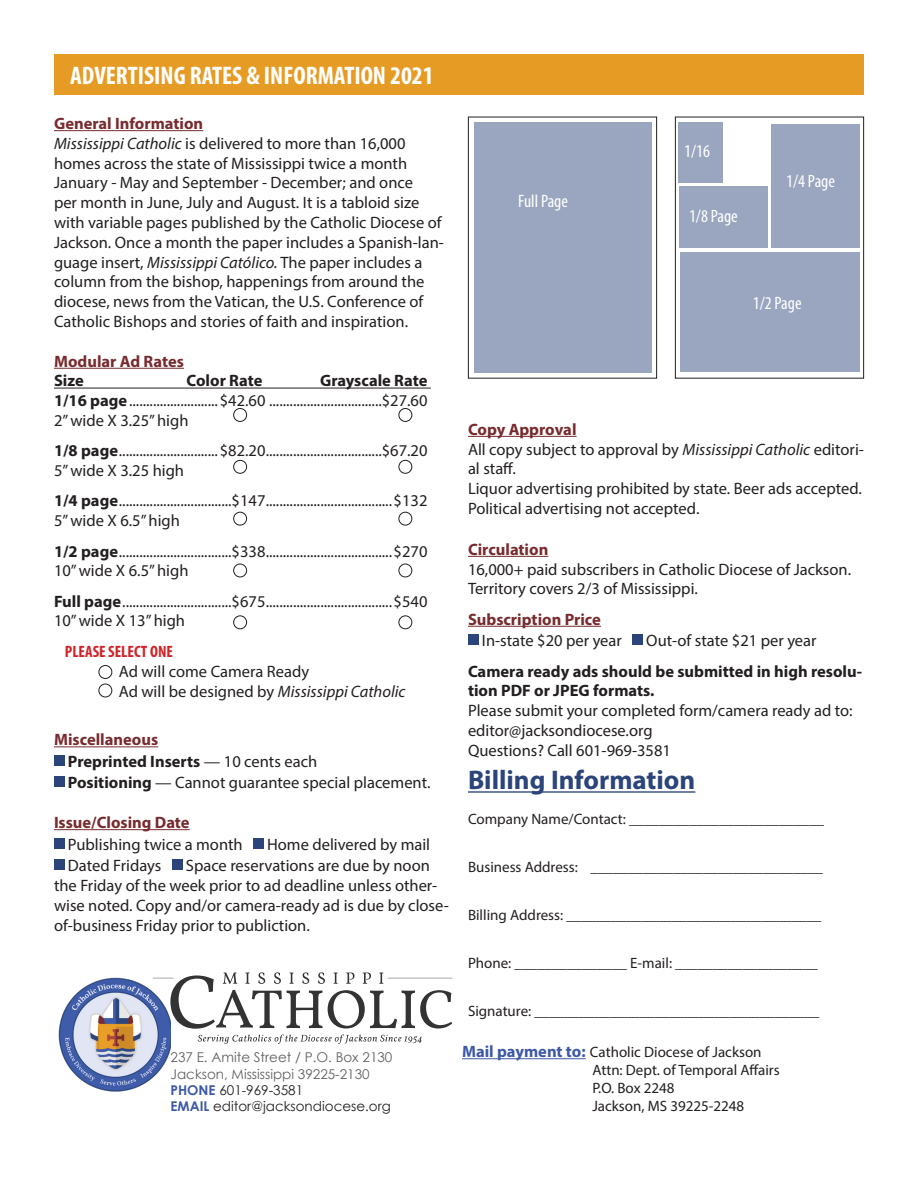
<style>
.page{position:relative;width:918px;height:1188px;background:#fff}
.page>*{position:absolute;margin:0;border:0;box-sizing:border-box;transform-origin:0 0}
.t1{font:700 27px "Myriad Pro";color:#2b457a}
.t2{font:700 condensed 25.5px "Myriad Pro";color:#fff}
.t3{font:condensed 18px "Myriad Pro";color:#fff}
.t4{font:16.5px/19.8px "Myriad Pro";color:#231f20}
.t5{font:700 16.5px/19.8px "Myriad Pro";color:#231f20}
.t6{font:700 16.5px "Myriad Pro";color:#782b2e}
.t7{font:italic 16.5px "Myriad Pro";color:#231f20}
.t8{font:700 condensed 16.5px "Myriad Pro";color:#d1232a}
.t9{font:15px "Myriad Pro";color:#231f20}
.t10{font:13.5px "Century Gothic";color:#616164}
.t11{font:13.5px "Century Gothic";color:#231f20}
.s1{font-style:italic}
.s2{font-weight:700}
.s3{font-style:normal}
.s4{font-weight:400}
.s5{font-weight:700;color:#3d59a6}
.s6{font-weight:700;font-size:16.5px;color:#3d59a6}
</style>
<div class="page">
<hr style="left:462px;top:1058px;width:124px;height:1px;background:#3d59a6">
<div style="left:54px;top:54px;width:810px;height:40px;background:#e69c24"></div>
<hr style="left:54px;top:130px;width:149px;height:1px;background:#782b2e">
<hr style="left:54px;top:368px;width:130px;height:1px;background:#782b2e">
<hr style="left:54px;top:388px;width:377px;height:1px;background:#231f20">
<hr style="left:54px;top:746px;width:104px;height:1px;background:#782b2e">
<hr style="left:54px;top:829px;width:136px;height:1px;background:#782b2e">
<div style="left:54px;top:755px;width:10px;height:11px;background:#2b457a"></div>
<div style="left:54px;top:777px;width:10px;height:10px;background:#2b457a"></div>
<div style="left:54px;top:838px;width:10px;height:10px;background:#2b457a"></div>
<div style="left:253px;top:838px;width:11px;height:10px;background:#2b457a"></div>
<div style="left:54px;top:860px;width:10px;height:10px;background:#2b457a"></div>
<div style="left:172px;top:860px;width:10px;height:10px;background:#2b457a"></div>
<hr style="left:468px;top:436px;width:109px;height:1px;background:#782b2e">
<hr style="left:468px;top:556px;width:80px;height:1px;background:#782b2e">
<hr style="left:468px;top:626px;width:133px;height:1px;background:#782b2e">
<div style="left:468px;top:635px;width:10px;height:10px;background:#2b457a"></div>
<div style="left:632px;top:635px;width:11px;height:10px;background:#2b457a"></div>
<div style="left:675px;top:117px;width:189px;height:262px;border:1px solid #231f20"></div>
<div style="left:468px;top:117px;width:189px;height:262px;border:1px solid #231f20"></div>
<div style="left:474px;top:122px;width:177px;height:250px;background:#9aa6bf"></div>
<div style="left:680px;top:253px;width:180px;height:119px;background:#9aa6bf"></div>
<div style="left:771px;top:124px;width:89px;height:124px;background:#9aa6bf"></div>
<div style="left:679px;top:186px;width:88px;height:62px;background:#9aa6bf"></div>
<div style="left:679px;top:122px;width:44px;height:60px;background:#9aa6bf"></div>
<hr style="left:468px;top:791px;width:227px;height:2px;background:#2b457a">
<div style="left:99px;top:665px;width:13px;height:14px;border:1px solid #231f20;border-radius:50%"></div>
<div style="left:233px;top:408px;width:14px;height:14px;border:1px solid #231f20;border-radius:50%"></div>
<div style="left:233px;top:460px;width:14px;height:14px;border:1px solid #231f20;border-radius:50%"></div>
<div style="left:233px;top:512px;width:14px;height:14px;border:1px solid #231f20;border-radius:50%"></div>
<div style="left:233px;top:564px;width:14px;height:13px;border:1px solid #231f20;border-radius:50%"></div>
<div style="left:233px;top:615px;width:14px;height:14px;border:1px solid #231f20;border-radius:50%"></div>
<div style="left:399px;top:408px;width:13px;height:14px;border:1px solid #231f20;border-radius:50%"></div>
<div style="left:399px;top:460px;width:13px;height:14px;border:1px solid #231f20;border-radius:50%"></div>
<div style="left:399px;top:512px;width:13px;height:14px;border:1px solid #231f20;border-radius:50%"></div>
<div style="left:399px;top:564px;width:13px;height:13px;border:1px solid #231f20;border-radius:50%"></div>
<div style="left:399px;top:615px;width:13px;height:14px;border:1px solid #231f20;border-radius:50%"></div>
<div style="left:99px;top:684px;width:13px;height:13px;border:1px solid #231f20;border-radius:50%"></div>
<svg style="left:198px;top:1035px;width:224px;height:9px"></svg>
<svg style="left:171px;top:972px;width:281px;height:57px"></svg>
<img style="left:58px;top:977px;width:113px;height:115px">
<p class="t2" style="left:70px;top:59px;width:365px">ADVERTISING RATES &amp; INFORMATION 2021</p>
<p class="t6" style="left:54px;top:113px;width:151px">General Information</p>
<p class="t4" style="left:54px;top:133px;width:391px"><span class="s1">Mississippi Catholic</span> is delivered to more than 16,000 homes across the state of Mississippi twice a month January - May and September - December; and once<br>per month in June, July and August. It is a tabloid size with variable pages published by the Catholic Diocese of Jackson. Once a month the paper includes a Spanish-lan&shy;guage insert, <span class="s1">Mississippi Católico.</span> The paper includes a column from the bishop, happenings from around the diocese, news from the Vatican, the U.S. Conference of Catholic Bishops and stories of faith and inspiration.</p>
<p class="t6" style="left:54px;top:350px;width:132px">Modular Ad Rates</p>
<p class="t5" style="left:54px;top:370px;width:31px">Size</p>
<p class="t5" style="left:187px;top:370px;width:77px">Color Rate</p>
<p class="t5" style="left:320px;top:370px;width:109px">Grayscale Rate</p>
<p class="t4" style="left:54px;top:391px;width:375px"><span class="s2">1/16 page</span>..........................$42.60 .................................$27.60</p>
<p class="t4" style="left:54px;top:410px;width:136px">2” wide X 3.25” high</p>
<p class="t4" style="left:54px;top:441px;width:375px"><span class="s2">1/8 page</span>.............................$82.20..................................$67.20</p>
<p class="t4" style="left:54px;top:460px;width:132px">5” wide X 3.25 high</p>
<p class="t4" style="left:54px;top:491px;width:375px"><span class="s2">1/4 page</span>.................................$147.....................................$132</p>
<p class="t4" style="left:54px;top:511px;width:128px">5” wide X 6.5” high</p>
<p class="t4" style="left:54px;top:541px;width:375px"><span class="s2">1/2 page</span>.................................$338.....................................$270</p>
<p class="t4" style="left:54px;top:561px;width:136px">10” wide X 6.5” high</p>
<p class="t4" style="left:54px;top:591px;width:375px"><span class="s2">Full page</span>................................$675.....................................$540</p>
<p class="t4" style="left:54px;top:611px;width:133px">10” wide X 13” high</p>
<p class="t8" style="left:65px;top:642px;width:110px">PLEASE SELECT ONE</p>
<p class="t4" style="left:119px;top:661px;width:192px">Ad will come Camera Ready</p>
<p class="t7" style="left:119px;top:681px;width:288px"><span class="s3">Ad will be designed by</span> Mississippi Catholic</p>
<p class="t6" style="left:54px;top:729px;width:106px">Miscellaneous</p>
<p class="t5" style="left:68px;top:751px;width:251px">Preprinted Inserts <span class="s4">— 10 cents each</span></p>
<p class="t4" style="left:68px;top:773px;width:364px"><span class="s2">Positioning</span> — Cannot guarantee special placement.</p>
<p class="t6" style="left:54px;top:812px;width:137px">Issue/Closing Date</p>
<p class="t4" style="left:68px;top:834px;width:176px">Publishing twice a month</p>
<p class="t4" style="left:267px;top:834px;width:165px">Home delivered by mail</p>
<p class="t4" style="left:68px;top:856px;width:95px">Dated Fridays</p>
<p class="t4" style="left:54px;top:856px;width:396px;text-indent:132px">Space reservations are due by noon the Friday of the week prior to ad deadline unless other&shy;wise noted. Copy and/or camera-ready ad is due by close&shy;of-business Friday prior to publiction.</p>
<p class="t10" style="left:171px;top:1048px;width:223px">237 E. Amite Street / P.O. Box 2130</p>
<p class="t10" style="left:171px;top:1064px;width:201px">Jackson, Mississippi 39225-2130</p>
<p class="t11" style="left:171px;top:1080px;width:134px"><span class="s5">PHONE</span> 601-969-3581</p>
<p class="t11" style="left:171px;top:1097px;width:222px"><span class="s5">EMAIL</span> editor@jacksondiocese.org</p>
<p class="t3" style="left:518px;top:190px;width:51px">Full Page</p>
<p class="t3" style="left:684px;top:140px;width:27px">1/16</p>
<p class="t3" style="left:689px;top:205px;width:50px">1/8 Page</p>
<p class="t3" style="left:786px;top:171px;width:50px">1/4 Page</p>
<p class="t3" style="left:753px;top:292px;width:50px">1/2 Page</p>
<p class="t6" style="left:468px;top:418px;width:110px">Copy Approval</p>
<p class="t4" style="left:468px;top:439px;width:398px">All copy subject to approval by <span class="s1">Mississippi Catholic</span> editori&shy;al staff.</p>
<p class="t4" style="left:468px;top:478px;width:395px">Liquor advertising prohibited by state. Beer ads accepted.</p>
<p class="t4" style="left:468px;top:498px;width:233px">Political advertising not accepted.</p>
<p class="t6" style="left:468px;top:538px;width:82px">Circulation</p>
<p class="t4" style="left:468px;top:559px;width:385px">16,000+ paid subscribers in Catholic Diocese of Jackson.<br>Territory covers 2/3 of Mississippi.</p>
<p class="t6" style="left:468px;top:608px;width:134px">Subscription Price</p>
<p class="t4" style="left:482px;top:631px;width:141px">In-state $20 per year</p>
<p class="t4" style="left:646px;top:631px;width:172px">Out-of state $21 per year</p>
<p class="t5" style="left:468px;top:661px;width:396px">Camera ready ads should be submitted in high resolu&shy;tion PDF or JPEG formats.</p>
<p class="t4" style="left:468px;top:700px;width:386px">Please submit your completed form/camera ready ad to: editor@jacksondiocese.org</p>
<p class="t4" style="left:468px;top:740px;width:205px">Questions? Call 601-969-3581</p>
<p class="t1" style="left:468px;top:763px;width:229px">Billing Information</p>
<p class="t9" style="left:468px;top:810px;width:358px">Company Name/Contact: __________________________</p>
<p class="t9" style="left:468px;top:858px;width:357px">Business Address: _______________________________</p>
<p class="t9" style="left:468px;top:906px;width:355px">Billing Address: __________________________________</p>
<p class="t9" style="left:468px;top:954px;width:351px">Phone: _______________ E-mail: ___________________</p>
<p class="t9" style="left:468px;top:1002px;width:353px">Signature: ______________________________________</p>
<p class="t9" style="left:462px;top:1043px;width:301px"><span class="s6">Mail payment to:</span> Catholic Diocese of Jackson</p>
<p class="t9" style="left:592px;top:1061px;width:189px">Attn: Dept. of Temporal Affairs</p>
<p class="t9" style="left:592px;top:1079px;width:84px">P.O. Box 2248</p>
<p class="t9" style="left:592px;top:1097px;width:153px">Jackson, MS 39225-2248</p>
</div>
